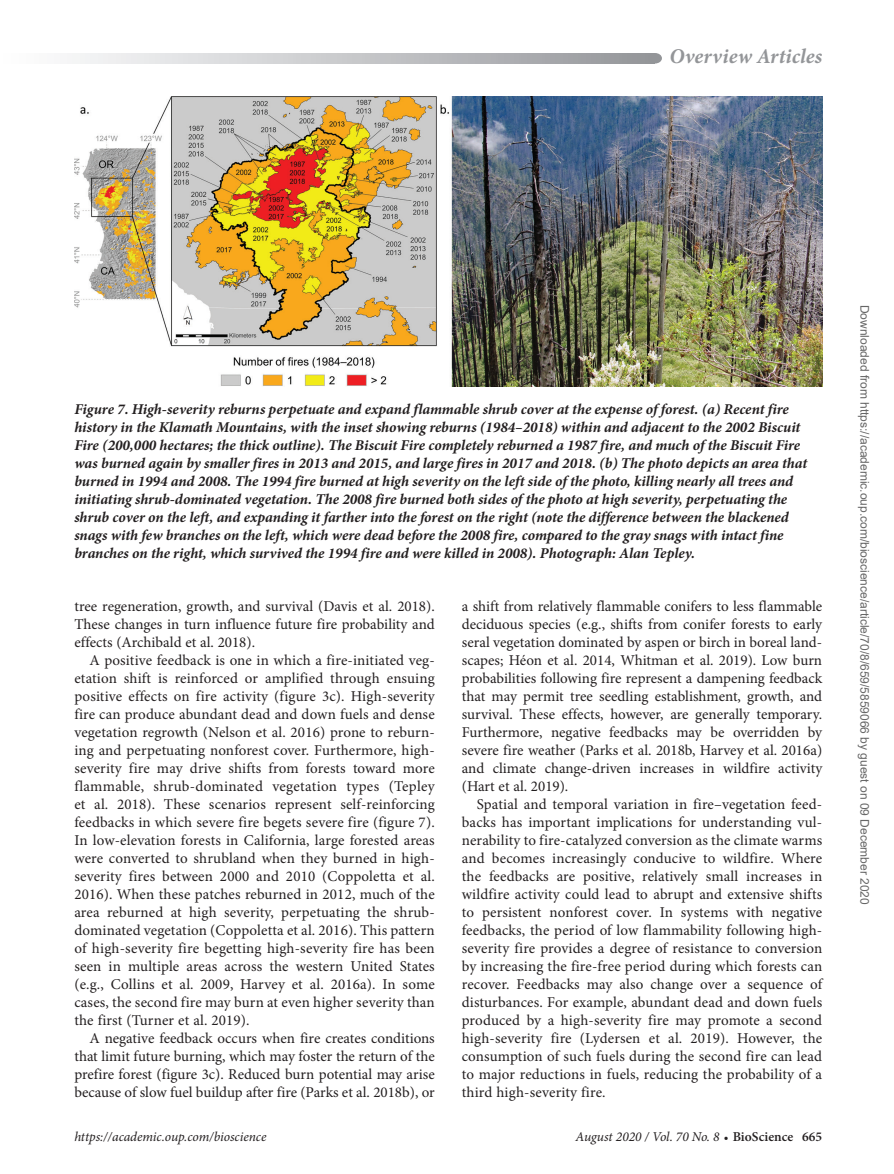
<style>
.page{position:relative;width:894px;height:1174px;background:#fff}
.page>*{position:absolute;margin:0;border:0;box-sizing:border-box;transform-origin:0 0}
.t1{font:italic 700 21px "Minion Pro";letter-spacing:.005em;color:#939598}
.Para{font:15px/18px "Minion Pro";color:#231f20;text-align:justify}
.FigCaption{font:italic 700 15px/18px "Minion Pro";letter-spacing:-.005em;color:#231f20}
.t2{font:italic 13.5px "Minion Pro";letter-spacing:-.005em;color:#231f20}
.t3{font:12px "Arial";color:#666}
.s1{font-weight:600;font-style:normal;font-size:12px}
.s2{font-weight:600;font-style:normal}
</style>
<div class="page">
<svg style="left:72px;top:53px;width:580px;height:11px;background:#c5c6c9"></svg>
<div style="left:648px;top:53px;width:13px;height:11px;background:#939598;border-radius:50%"></div>
<img style="left:74px;top:96px;width:747px;height:291px">
<h1 class="t1" style="left:669px;top:41px;width:154px">Overview Articles</h1>
<p class="FigCaption" style="left:74px;top:400px;width:733px">Figure 7. High-severity reburns perpetuate and expand flammable shrub cover at the expense of forest. (a) Recent fire history in the Klamath Mountains, with the inset showing reburns (1984–2018) within and adjacent to the 2002 Biscuit Fire (200,000 hectares; the thick outline). The Biscuit Fire completely reburned a 1987 fire, and much of the Biscuit Fire was burned again by smaller fires in 2013 and 2015, and large fires in 2017 and 2018. (b) The photo depicts an area that burned in 1994 and 2008. The 1994 fire burned at high severity on the left side of the photo, killing nearly all trees and initiating shrub-dominated vegetation. The 2008 fire burned both sides of the photo at high severity, perpetuating the shrub cover on the left, and expanding it farther into the forest on the right (note the difference between the blackened snags with few branches on the left, which were dead before the 2008 fire, compared to the gray snags with intact fine branches on the right, which survived the 1994 fire and were killed in 2008). Photograph: Alan Tepley.</p>
<h2 class="Para" style="left:74px;top:597px;width:362px">tree regeneration, growth, and survival (Davis et al. 2018).<br>These changes in turn influence future fire probability and effects (Archibald et al. 2018).</h2>
<p class="Para" style="left:74px;top:651px;width:362px;text-indent:15px">A positive feedback is one in which a fire-initiated veg&shy;etation shift is reinforced or amplified through ensuing positive effects on fire activity (figure 3c). High-severity fire can produce abundant dead and down fuels and dense vegetation regrowth (Nelson et al. 2016) prone to reburn&shy;ing and perpetuating nonforest cover. Furthermore, high&shy;severity fire may drive shifts from forests toward more flammable, shrub-dominated vegetation types (Tepley et al. 2018). These scenarios represent self-reinforcing feedbacks in which severe fire begets severe fire (figure 7).<br>In low-elevation forests in California, large forested areas were converted to shrubland when they burned in high&shy;severity fires between 2000 and 2010 (Coppoletta et al.<br>2016). When these patches reburned in 2012, much of the area reburned at high severity, perpetuating the shrub&shy;dominated vegetation (Coppoletta et al. 2016). This pattern of high-severity fire begetting high-severity fire has been seen in multiple areas across the western United States (e.g., Collins et al. 2009, Harvey et al. 2016a). In some cases, the second fire may burn at even higher severity than the first (Turner et al. 2019).</p>
<p class="Para" style="left:74px;top:1029px;width:362px;text-indent:15px">A negative feedback occurs when fire creates conditions that limit future burning, which may foster the return of the prefire forest (figure 3c). Reduced burn potential may arise because of slow fuel buildup after fire (Parks et al. 2018b), or</p>
<p class="Para" style="left:461px;top:597px;width:362px">a shift from relatively flammable conifers to less flammable deciduous species (e.g., shifts from conifer forests to early seral vegetation dominated by aspen or birch in boreal land&shy;scapes; Héon et al. 2014, Whitman et al. 2019). Low burn probabilities following fire represent a dampening feedback that may permit tree seedling establishment, growth, and survival. These effects, however, are generally temporary.<br>Furthermore, negative feedbacks may be overridden by severe fire weather (Parks et al. 2018b, Harvey et al. 2016a) and climate change-driven increases in wildfire activity (Hart et al. 2019).</p>
<p class="Para" style="left:461px;top:795px;width:362px;text-indent:15px">Spatial and temporal variation in fire–vegetation feed&shy;backs has important implications for understanding vul&shy;nerability to fire-catalyzed conversion as the climate warms and becomes increasingly conducive to wildfire. Where the feedbacks are positive, relatively small increases in wildfire activity could lead to abrupt and extensive shifts to persistent nonforest cover. In systems with negative feedbacks, the period of low flammability following high&shy;severity fire provides a degree of resistance to conversion by increasing the fire-free period during which forests can recover. Feedbacks may also change over a sequence of disturbances. For example, abundant dead and down fuels produced by a high-severity fire may promote a second high-severity fire (Lydersen et al. 2019). However, the consumption of such fuels during the second fire can lead to major reductions in fuels, reducing the probability of a third high-severity fire.</p>
<p class="t2" style="left:74px;top:1127px;width:193px">https://academic.oup.com/bioscience</p>
<p class="t2" style="left:575px;top:1127px;width:248px">August 2020 / Vol. 70 No. 8 <span class="s1">•</span> <span class="s2">BioScience 665</span></p>
<p class="t3" style="left:868px;top:304px;width:602px;rotate:90deg">Downloaded from https://academic.oup.com/bioscience/article/70/8/659/5859066 by guest on 09 December 2020</p>
</div>
